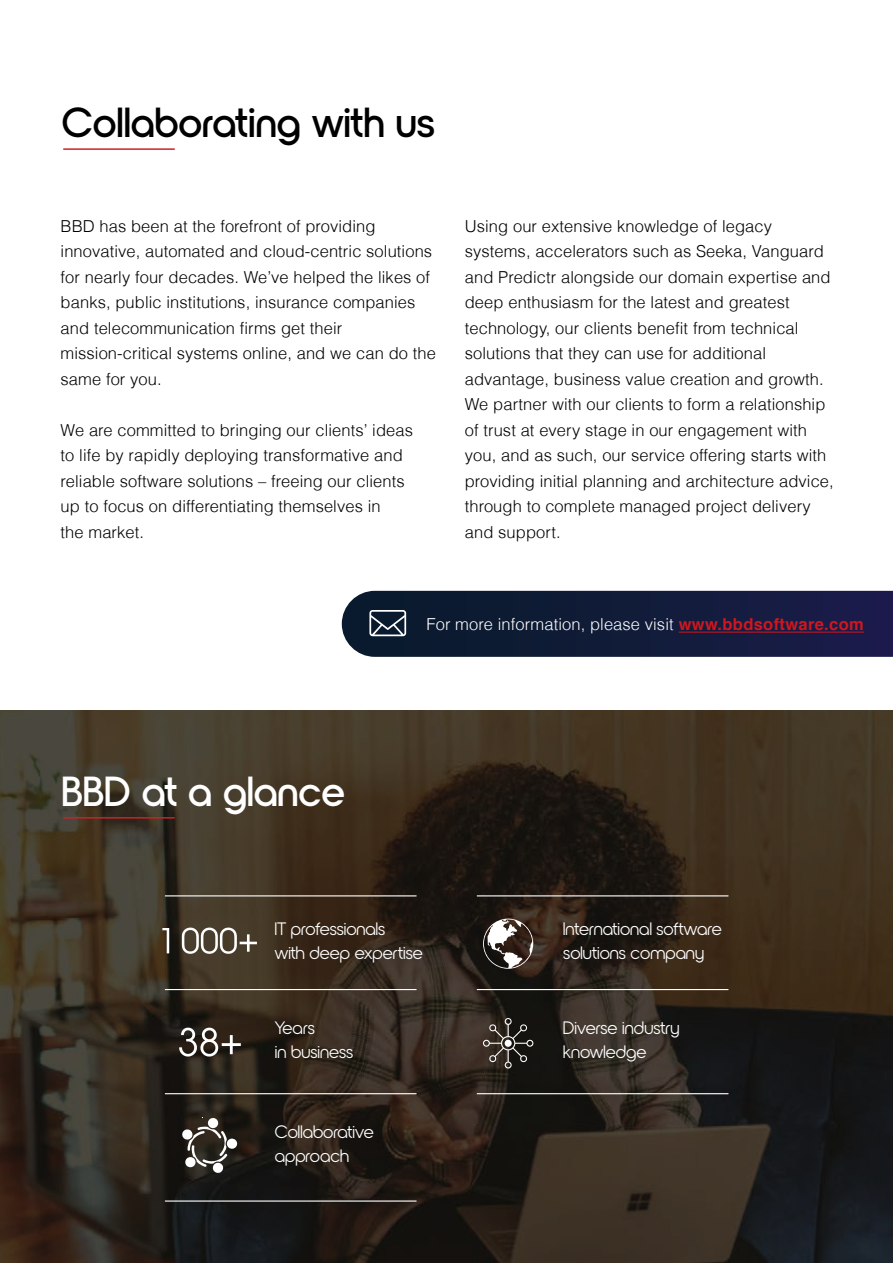
<style>
.page{position:relative;width:893px;height:1263px;background:#fff}
.page>*{position:absolute;margin:0;border:0;box-sizing:border-box;transform-origin:0 0}
.t1{font:600 42px "Nordique Pro";color:#000}
.t2{font:600 42px "Nordique Pro";color:#fff}
.t3{font:18px/24px "Nordique Pro";color:#fff}
.t4{font:300 16.5px/25.5px "Helvetica";letter-spacing:.005em;color:#000}
.t5{font:300 16.5px "Helvetica";letter-spacing:.005em;color:#fff}
.s1{font-weight:700;color:#ce171e}
</style>
<div class="page">
<svg style="left:0;top:710px;width:893px;height:553px;background:#31291e"></svg>
<svg style="left:482px;top:919px;width:51px;height:50px"></svg>
<svg style="left:483px;top:1018px;width:50px;height:50px;background:#423d38"></svg>
<svg style="left:181px;top:1117px;width:56px;height:56px"></svg>
<svg style="left:162px;top:928px;width:7px;height:25px"></svg>
<svg style="left:182px;top:927px;width:75px;height:27px"></svg>
<hr style="left:165px;top:895px;width:252px;height:1px;background:#fff">
<hr style="left:165px;top:989px;width:252px;height:1px;background:#fff">
<hr style="left:477px;top:895px;width:251px;height:1px;background:#fff">
<hr style="left:477px;top:989px;width:251px;height:1px;background:#fff">
<hr style="left:165px;top:1093px;width:252px;height:1px;background:#fff">
<hr style="left:165px;top:1200px;width:252px;height:1px;background:#fff">
<hr style="left:477px;top:1093px;width:251px;height:1px;background:#fff">
<hr style="left:63px;top:148px;width:112px;height:2px;background:#ce2027">
<hr style="left:63px;top:817px;width:112px;height:1px;background:#ce2027">
<svg style="left:342px;top:591px;width:551px;height:66px;background:#17203e"></svg>
<hr style="left:679px;top:632px;width:185px;height:1px;background:#ce171e">
<svg style="left:179px;top:1028px;width:62px;height:28px"></svg>
<h1 class="t1" style="left:62px;top:98px;width:374px">Collaborating with us</h1>
<p class="t4" style="left:61px;top:213px;width:377px">BBD has been at the forefront of providing innovative, automated and cloud-centric solutions for nearly four decades. We’ve helped the likes of banks, public institutions, insurance companies and telecommunication firms get their mission-critical systems online, and we can do the same for you.</p>
<p class="t4" style="left:61px;top:417px;width:354px">We are committed to bringing our clients’ ideas to life by rapidly deploying transformative and reliable software solutions – freeing our clients up to focus on differentiating themselves in<br>the market.</p>
<p class="t4" style="left:465px;top:213px;width:371px">Using our extensive knowledge of legacy systems, accelerators such as Seeka, Vanguard and Predictr alongside our domain expertise and deep enthusiasm for the latest and greatest technology, our clients benefit from technical solutions that they can use for additional advantage, business value creation and growth.<br>We partner with our clients to form a relationship of trust at every stage in our engagement with you, and as such, our service offering starts with providing initial planning and architecture advice, through to complete managed project delivery and support.</p>
<h1 class="t2" style="left:62px;top:766px;width:285px">BBD at a glance</h1>
<p class="t5" style="left:426px;top:614px;width:439px">For more information, please visit <span class="s1">www.bbdsoftware.com</span></p>
<p class="t3" style="left:275px;top:916px;width:149px">IT professionals<br>with deep expertise</p>
<p class="t3" style="left:275px;top:1016px;width:80px">Years<br>in business</p>
<p class="t3" style="left:275px;top:1120px;width:100px">Collaborative approach</p>
<p class="t3" style="left:563px;top:916px;width:160px">International software solutions company</p>
<p class="t3" style="left:563px;top:1016px;width:118px">Diverse industry knowledge</p>
</div>
